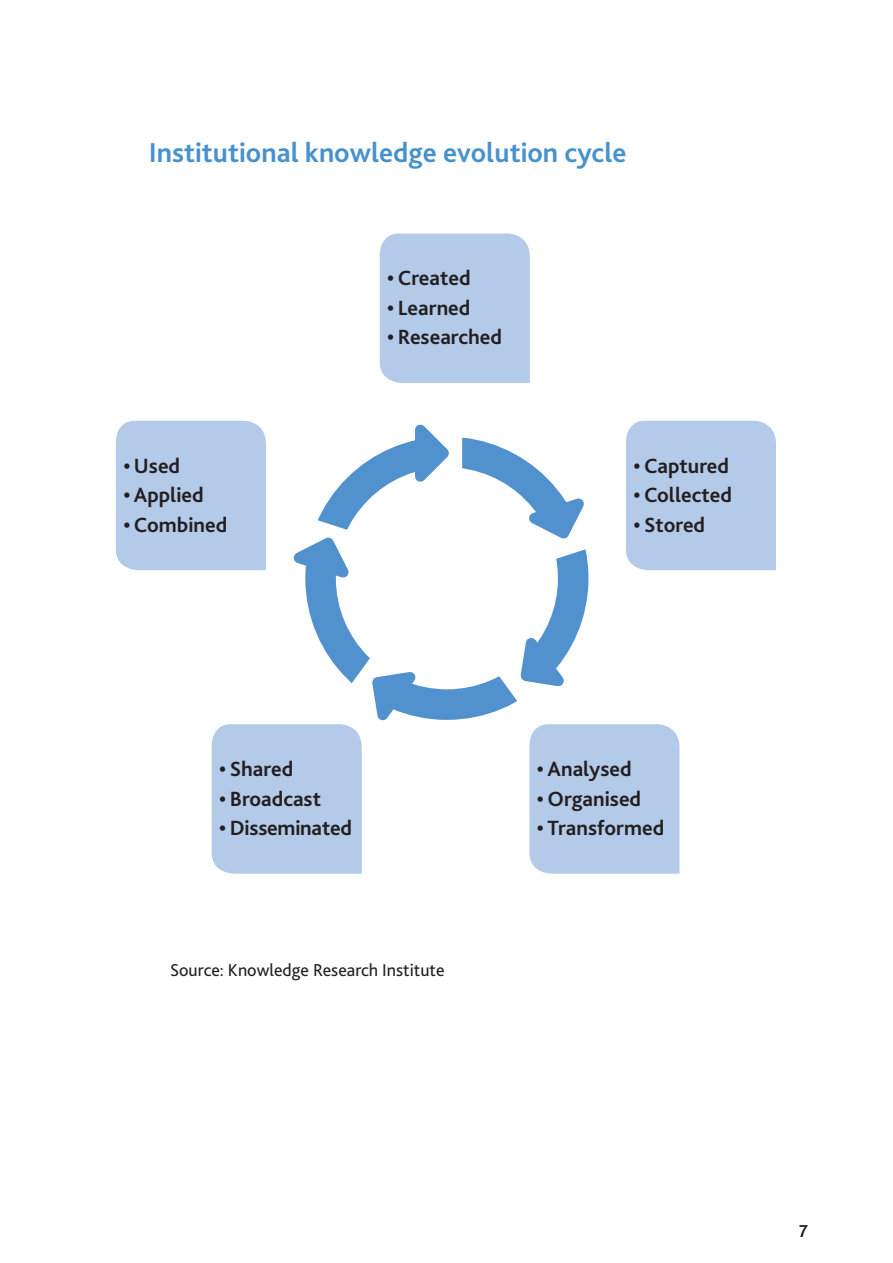
<style>
.page{position:relative;width:893px;height:1263px;background:#fff}
.page>*{position:absolute;margin:0;border:0;box-sizing:border-box;transform-origin:0 0}
.t1{font:700 28.5px "Bliss 2";color:#4791ce}
.t2{font:700 21.6px "Bliss 2";color:#231f20}
.t3{font:18px "Bliss 2";color:#231f20}
.t4{font:700 18px "Bliss 2";color:#231f20}
</style>
<div class="page">
<svg style="left:379px;top:437px;width:136px;height:17px"></svg>
<div style="left:432px;top:299px;width:30px;height:279px;background:#fff"></div>
<svg style="left:358px;top:454px;width:47px;height:58px"></svg>
<svg style="left:305px;top:587px;width:65px;height:75px"></svg>
<svg style="left:425px;top:617px;width:158px;height:103px"></svg>
<svg style="left:462px;top:454px;width:289px;height:163px"></svg>
<svg style="left:405px;top:424px;width:44px;height:58px"></svg>
<svg style="left:514px;top:628px;width:68px;height:67px"></svg>
<svg style="left:520px;top:486px;width:80px;height:62px"></svg>
<svg style="left:212px;top:662px;width:213px;height:212px"></svg>
<div style="left:529px;top:724px;width:150px;height:150px;background:#b3cae9"></div>
<div style="left:626px;top:421px;width:150px;height:149px;background:#b3cae9"></div>
<svg style="left:116px;top:421px;width:242px;height:166px"></svg>
<div style="left:380px;top:234px;width:150px;height:149px;background:#b3cae9"></div>
<h1 class="t1" style="left:149px;top:142px;width:479px">Institutional knowledge evolution cycle</h1>
<p class="t2" style="left:123px;top:457px;width:58px">• Used</p>
<p class="t2" style="left:123px;top:487px;width:82px">• Applied</p>
<p class="t2" style="left:123px;top:516px;width:105px">• Combined</p>
<p class="t2" style="left:387px;top:270px;width:85px">• Created</p>
<p class="t2" style="left:387px;top:300px;width:85px">• Learned</p>
<p class="t2" style="left:387px;top:329px;width:116px">• Researched</p>
<p class="t2" style="left:633px;top:457px;width:97px">• Captured</p>
<p class="t2" style="left:633px;top:487px;width:100px">• Collected</p>
<p class="t2" style="left:633px;top:516px;width:73px">• Stored</p>
<p class="t2" style="left:219px;top:761px;width:76px">• Shared</p>
<p class="t2" style="left:219px;top:790px;width:103px">• Broadcast</p>
<p class="t2" style="left:219px;top:820px;width:134px">• Disseminated</p>
<p class="t3" style="left:170px;top:963px;width:276px">Source: Knowledge Research Institute</p>
<p class="t2" style="left:537px;top:761px;width:96px">• Analysed</p>
<p class="t2" style="left:537px;top:790px;width:106px">• Organised</p>
<p class="t2" style="left:537px;top:820px;width:129px">• Transformed</p>
<p class="t4" style="left:799px;top:1224px;width:10px">7</p>
</div>
